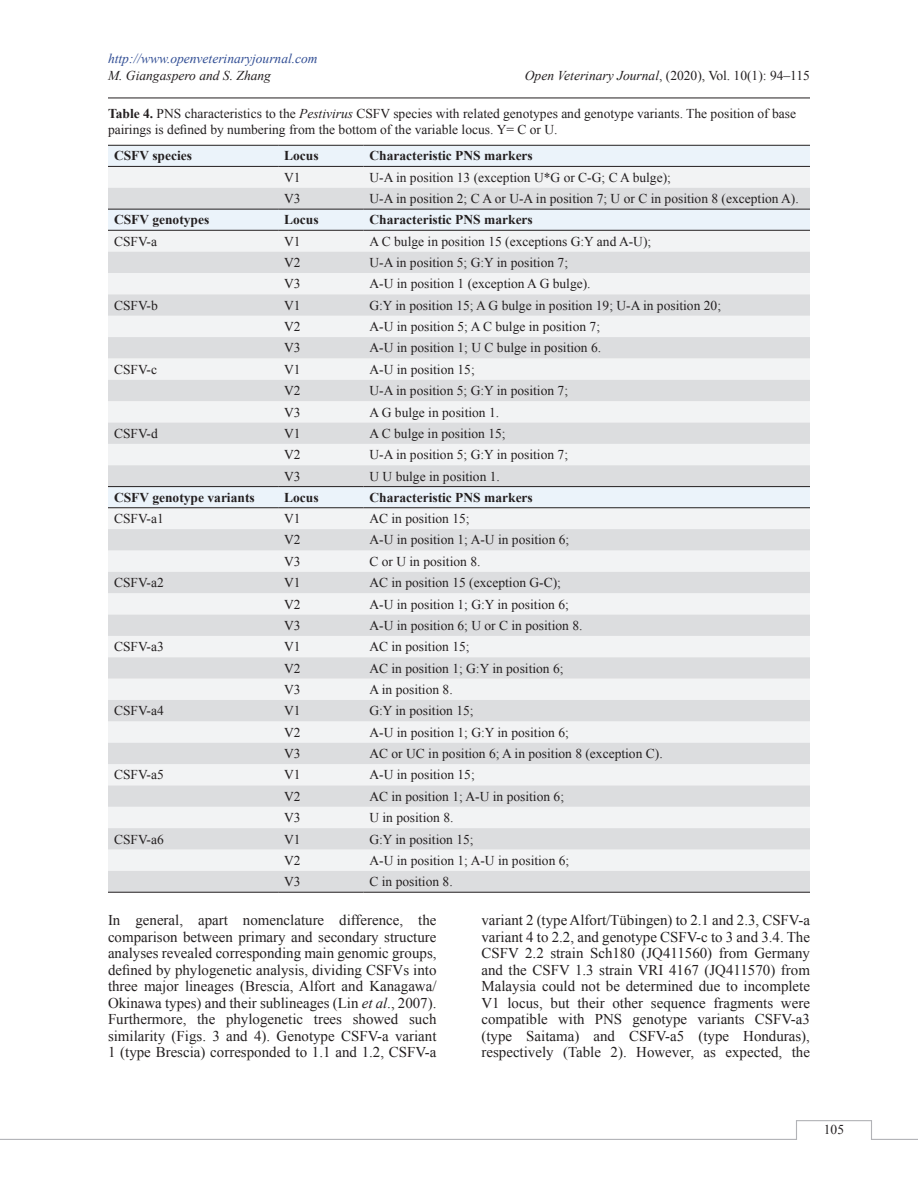
<style>
.page{position:relative;width:918px;height:1188px;background:#fff}
.page>*{position:absolute;margin:0;border:0;box-sizing:border-box;transform-origin:0 0}
.Para{font:15px/16.5px "Times New Roman";color:#231f20;text-align:justify}
.Table_Text{font:13.5px "Times New Roman";color:#231f20}
.Table_Caption{font:13.5px/16.2px "Times New Roman";color:#231f20}
.Table_Text-2{font:700 13.5px "Times New Roman";color:#231f20}
.t1{font:italic 13.5px "Times New Roman";color:#304d94}
.t2{font:italic 13.5px "Times New Roman";color:#231f20}
.s1{font-style:italic}
.s2{font-weight:700}
</style>
<div class="page">
<hr style="left:108px;top:98px;width:702px;height:1px;background:#231f20">
<svg style="left:0;top:1120px;width:918px;height:20px"></svg>
<div style="left:108px;top:146px;width:702px;height:20px;background:#ebf3fa"></div>
<div style="left:108px;top:167px;width:702px;height:21px;background:#f2f3f4"></div>
<svg style="left:108px;top:188px;width:702px;height:704px;fill:#ebf0f1"></svg>
<hr style="left:108px;top:145px;width:170px;height:1px;background:#231f20">
<hr style="left:278px;top:145px;width:85px;height:1px;background:#231f20">
<hr style="left:363px;top:145px;width:447px;height:1px;background:#231f20">
<hr style="left:108px;top:166px;width:170px;height:1px;background:#231f20">
<hr style="left:278px;top:166px;width:85px;height:1px;background:#231f20">
<hr style="left:363px;top:166px;width:447px;height:1px;background:#231f20">
<hr style="left:108px;top:209px;width:170px;height:1px;background:#231f20">
<hr style="left:278px;top:209px;width:85px;height:1px;background:#231f20">
<hr style="left:363px;top:209px;width:447px;height:1px;background:#231f20">
<hr style="left:108px;top:230px;width:170px;height:1px;background:#231f20">
<hr style="left:278px;top:230px;width:85px;height:1px;background:#231f20">
<hr style="left:363px;top:230px;width:447px;height:1px;background:#231f20">
<hr style="left:108px;top:486px;width:170px;height:1px;background:#231f20">
<hr style="left:278px;top:486px;width:85px;height:1px;background:#231f20">
<hr style="left:363px;top:486px;width:447px;height:1px;background:#231f20">
<hr style="left:108px;top:507px;width:170px;height:1px;background:#231f20">
<hr style="left:278px;top:507px;width:85px;height:1px;background:#231f20">
<hr style="left:363px;top:507px;width:447px;height:1px;background:#231f20">
<hr style="left:108px;top:892px;width:170px;height:1px;background:#231f20">
<hr style="left:278px;top:892px;width:85px;height:1px;background:#231f20">
<hr style="left:363px;top:892px;width:447px;height:1px;background:#231f20">
<p class="t1" style="left:108px;top:50px;width:211px">http://www.openveterinaryjournal.com</p>
<p class="t2" style="left:108px;top:66px;width:165px">M. Giangaspero and S. Zhang</p>
<p class="Table_Caption" style="left:525px;top:67px;width:287px"><span class="s1">Open Veterinary Journal</span>, (2020), Vol. 10(1): 94–115</p>
<p class="Table_Caption" style="left:108px;top:105px;width:690px"><span class="s2">Table 4.</span> PNS characteristics to the <span class="s1">Pestivirus</span> CSFV species with related genotypes and genotype variants. The position of base pairings is defined by numbering from the bottom of the variable locus. Y= C or U.</p>
<p class="Table_Text-2" style="left:114px;top:147px;width:80px">CSFV species</p>
<p class="Table_Text-2" style="left:284px;top:147px;width:36px">Locus</p>
<p class="Table_Text-2" style="left:369px;top:147px;width:165px">Characteristic PNS markers</p>
<p class="Table_Text" style="left:284px;top:168px;width:18px">V1</p>
<p class="Table_Text" style="left:369px;top:168px;width:303px">U-A in position 13 (exception U*G or C-G; C A bulge);</p>
<p class="Table_Text" style="left:284px;top:190px;width:18px">V3</p>
<p class="Table_Text" style="left:369px;top:190px;width:431px">U-A in position 2; C A or U-A in position 7; U or C in position 8 (exception A).</p>
<p class="Table_Text-2" style="left:114px;top:210px;width:97px">CSFV genotypes</p>
<p class="Table_Text-2" style="left:284px;top:210px;width:36px">Locus</p>
<p class="Table_Text-2" style="left:369px;top:210px;width:165px">Characteristic PNS markers</p>
<p class="Table_Text" style="left:114px;top:232px;width:45px">CSFV-a</p>
<p class="Table_Text" style="left:284px;top:232px;width:18px">V1</p>
<p class="Table_Text" style="left:369px;top:232px;width:283px">A C bulge in position 15 (exceptions G:Y and A-U);</p>
<p class="Table_Text" style="left:284px;top:253px;width:18px">V2</p>
<p class="Table_Text" style="left:369px;top:253px;width:200px">U-A in position 5; G:Y in position 7;</p>
<p class="Table_Text" style="left:284px;top:275px;width:18px">V3</p>
<p class="Table_Text" style="left:369px;top:275px;width:223px">A-U in position 1 (exception A G bulge).</p>
<p class="Table_Text" style="left:114px;top:296px;width:45px">CSFV-b</p>
<p class="Table_Text" style="left:284px;top:296px;width:18px">V1</p>
<p class="Table_Text" style="left:369px;top:296px;width:353px">G:Y in position 15; A G bulge in position 19; U-A in position 20;</p>
<p class="Table_Text" style="left:284px;top:317px;width:18px">V2</p>
<p class="Table_Text" style="left:369px;top:317px;width:232px">A-U in position 5; A C bulge in position 7;</p>
<p class="Table_Text" style="left:284px;top:339px;width:18px">V3</p>
<p class="Table_Text" style="left:369px;top:339px;width:233px">A-U in position 1; U C bulge in position 6.</p>
<p class="Table_Text" style="left:114px;top:360px;width:45px">CSFV-c</p>
<p class="Table_Text" style="left:284px;top:360px;width:18px">V1</p>
<p class="Table_Text" style="left:369px;top:360px;width:107px">A-U in position 15;</p>
<p class="Table_Text" style="left:284px;top:382px;width:18px">V2</p>
<p class="Table_Text" style="left:369px;top:382px;width:200px">U-A in position 5; G:Y in position 7;</p>
<p class="Table_Text" style="left:284px;top:403px;width:18px">V3</p>
<p class="Table_Text" style="left:369px;top:403px;width:131px">A G bulge in position 1.</p>
<p class="Table_Text" style="left:114px;top:424px;width:45px">CSFV-d</p>
<p class="Table_Text" style="left:284px;top:424px;width:18px">V1</p>
<p class="Table_Text" style="left:369px;top:424px;width:138px">A C bulge in position 15;</p>
<p class="Table_Text" style="left:284px;top:446px;width:18px">V2</p>
<p class="Table_Text" style="left:369px;top:446px;width:200px">U-A in position 5; G:Y in position 7;</p>
<p class="Table_Text" style="left:284px;top:467px;width:18px">V3</p>
<p class="Table_Text" style="left:369px;top:467px;width:132px">U U bulge in position 1.</p>
<p class="Table_Text-2" style="left:114px;top:488px;width:142px">CSFV genotype variants</p>
<p class="Table_Text-2" style="left:284px;top:488px;width:36px">Locus</p>
<p class="Table_Text-2" style="left:369px;top:488px;width:165px">Characteristic PNS markers</p>
<p class="Table_Text" style="left:114px;top:510px;width:51px">CSFV-a1</p>
<p class="Table_Text" style="left:284px;top:510px;width:18px">V1</p>
<p class="Table_Text" style="left:369px;top:510px;width:102px">AC in position 15;</p>
<p class="Table_Text" style="left:284px;top:531px;width:18px">V2</p>
<p class="Table_Text" style="left:369px;top:531px;width:201px">A-U in position 1; A-U in position 6;</p>
<p class="Table_Text" style="left:284px;top:552px;width:18px">V3</p>
<p class="Table_Text" style="left:369px;top:552px;width:113px">C or U in position 8.</p>
<p class="Table_Text" style="left:114px;top:574px;width:51px">CSFV-a2</p>
<p class="Table_Text" style="left:284px;top:574px;width:18px">V1</p>
<p class="Table_Text" style="left:369px;top:574px;width:193px">AC in position 15 (exception G-C);</p>
<p class="Table_Text" style="left:284px;top:595px;width:18px">V2</p>
<p class="Table_Text" style="left:369px;top:595px;width:201px">A-U in position 1; G:Y in position 6;</p>
<p class="Table_Text" style="left:284px;top:616px;width:18px">V3</p>
<p class="Table_Text" style="left:369px;top:616px;width:215px">A-U in position 6; U or C in position 8.</p>
<p class="Table_Text" style="left:114px;top:638px;width:51px">CSFV-a3</p>
<p class="Table_Text" style="left:284px;top:638px;width:18px">V1</p>
<p class="Table_Text" style="left:369px;top:638px;width:102px">AC in position 15;</p>
<p class="Table_Text" style="left:284px;top:659px;width:18px">V2</p>
<p class="Table_Text" style="left:369px;top:659px;width:196px">AC in position 1; G:Y in position 6;</p>
<p class="Table_Text" style="left:284px;top:680px;width:18px">V3</p>
<p class="Table_Text" style="left:369px;top:680px;width:85px">A in position 8.</p>
<p class="Table_Text" style="left:114px;top:702px;width:51px">CSFV-a4</p>
<p class="Table_Text" style="left:284px;top:702px;width:18px">V1</p>
<p class="Table_Text" style="left:369px;top:702px;width:106px">G:Y in position 15;</p>
<p class="Table_Text" style="left:284px;top:723px;width:18px">V2</p>
<p class="Table_Text" style="left:369px;top:723px;width:201px">A-U in position 1; G:Y in position 6;</p>
<p class="Table_Text" style="left:284px;top:744px;width:18px">V3</p>
<p class="Table_Text" style="left:369px;top:744px;width:295px">AC or UC in position 6; A in position 8 (exception C).</p>
<p class="Table_Text" style="left:114px;top:766px;width:51px">CSFV-a5</p>
<p class="Table_Text" style="left:284px;top:766px;width:18px">V1</p>
<p class="Table_Text" style="left:369px;top:766px;width:107px">A-U in position 15;</p>
<p class="Table_Text" style="left:284px;top:787px;width:18px">V2</p>
<p class="Table_Text" style="left:369px;top:787px;width:196px">AC in position 1; A-U in position 6;</p>
<p class="Table_Text" style="left:284px;top:809px;width:18px">V3</p>
<p class="Table_Text" style="left:369px;top:809px;width:86px">U in position 8.</p>
<p class="Table_Text" style="left:114px;top:830px;width:51px">CSFV-a6</p>
<p class="Table_Text" style="left:284px;top:830px;width:18px">V1</p>
<p class="Table_Text" style="left:369px;top:830px;width:106px">G:Y in position 15;</p>
<p class="Table_Text" style="left:284px;top:851px;width:18px">V2</p>
<p class="Table_Text" style="left:369px;top:851px;width:201px">A-U in position 1; A-U in position 6;</p>
<p class="Table_Text" style="left:284px;top:873px;width:18px">V3</p>
<p class="Table_Text" style="left:369px;top:873px;width:85px">C in position 8.</p>
<p class="Para" style="left:108px;top:912px;width:330px">In general, apart nomenclature difference, the comparison between primary and secondary structure analyses revealed corresponding main genomic groups, defined by phylogenetic analysis, dividing CSFVs into three major lineages (Brescia, Alfort and Kanagawa/ Okinawa types) and their sublineages (Lin <span class="s1">et al</span>., 2007).<br>Furthermore, the phylogenetic trees showed such similarity (Figs. 3 and 4). Genotype CSFV-a variant 1 (type Brescia) corresponded to 1.1 and 1.2, CSFV-a</p>
<p class="Para" style="left:482px;top:912px;width:330px">variant 2 (type Alfort/Tübingen) to 2.1 and 2.3, CSFV-a variant 4 to 2.2, and genotype CSFV-c to 3 and 3.4. The CSFV 2.2 strain Sch180 (JQ411560) from Germany and the CSFV 1.3 strain VRI 4167 (JQ411570) from Malaysia could not be determined due to incomplete V1 locus, but their other sequence fragments were compatible with PNS genotype variants CSFV-a3 (type Saitama) and CSFV-a5 (type Honduras), respectively (Table 2). However, as expected, the</p>
<p class="Table_Caption" style="left:824px;top:1121px;width:22px">105</p>
</div>
